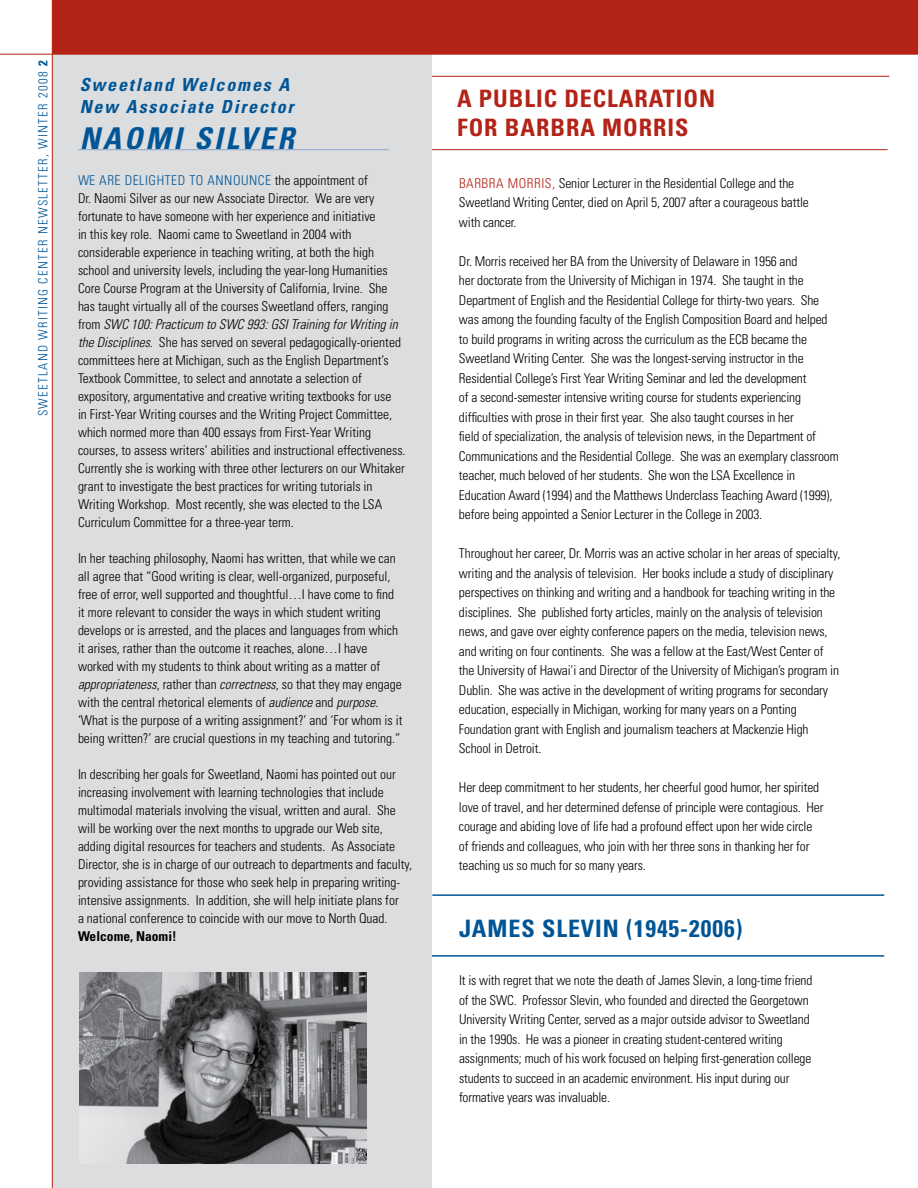
<style>
.page{position:relative;width:918px;height:1188px;background:#fff}
.page>*{position:absolute;margin:0;border:0;box-sizing:border-box;transform-origin:0 0}
.t1{font:italic 700 condensed 30px "Univers";letter-spacing:.1em;color:#005596}
.t2{font:700 condensed 24px/28.8px "Univers";letter-spacing:.04em;color:#b32317}
.t3{font:700 condensed 24px "Univers";letter-spacing:.04em;color:#005596}
.t4{font:italic 700 condensed 18px/21.6px "Univers";letter-spacing:.1em;color:#005596}
.t5{font:300 condensed 13.5px/18px "Univers";letter-spacing:-.01em;color:#000}
.t6{font:700 condensed 13.5px "Univers";color:#000}
.t7{font:300 condensed 12.75px "Univers";letter-spacing:.1em;color:#005596}
.s1{color:#005596}
.s2{font-style:italic}
.s3{color:#b32317}
</style>
<div class="page">
<div style="left:52px;top:42px;width:380px;height:1146px;background:#dcddde"></div>
<div style="left:52px;top:0;width:866px;height:54px;background:#b32317"></div>
<hr style="left:78px;top:149px;width:310px;height:1px;background:#8ba4cc">
<hr style="left:432px;top:76px;width:457px;height:1px;background:#b32317">
<hr style="left:432px;top:149px;width:456px;height:1px;background:#b32317">
<hr style="left:0;top:54px;width:918px;height:1px;background:#b32317">
<hr style="left:52px;top:0;width:1px;height:1188px;background:#b32317">
<img style="left:80px;top:973px;width:287px;height:191px">
<hr style="left:432px;top:894px;width:452px;height:2px;background:#005596">
<hr style="left:432px;top:955px;width:452px;height:2px;background:#005596">
<p class="t7" style="left:35px;top:416px;width:346px;rotate:-90deg">SWEETLAND WRITING CENTER NEWSLETTER, WINTER 2008</p>
<h3 class="t4" style="left:80px;top:74px;width:215px">Sweetland Welcomes A<br>New Associate Director</h3>
<h1 class="t1" style="left:80px;top:120px;width:216px">NAOMI SILVER</h1>
<p class="t5" style="left:78px;top:172px;width:329px"><span class="s1">WE ARE DELIGHTED TO ANNOUNCE</span> the appointment of<br>Dr. Naomi Silver as our new Associate Director. We are very fortunate to have someone with her experience and initiative<br>in this key role. Naomi came to Sweetland in 2004 with considerable experience in teaching writing, at both the high school and university levels, including the year-long Humanities Core Course Program at the University of California, Irvine. She has taught virtually all of the courses Sweetland offers, ranging from <span class="s2">SWC 100: Practicum to SWC 993: GSI Training for Writing in the Disciplines.</span> She has served on several pedagogically-oriented committees here at Michigan, such as the English Department’s Textbook Committee, to select and annotate a selection of expository, argumentative and creative writing textbooks for use<br>in First-Year Writing courses and the Writing Project Committee, which normed more than 400 essays from First-Year Writing courses, to assess writers’ abilities and instructional effectiveness.<br>Currently she is working with three other lecturers on our Whitaker grant to investigate the best practices for writing tutorials in Writing Workshop. Most recently, she was elected to the LSA Curriculum Committee for a three-year term.</p>
<p class="t5" style="left:78px;top:550px;width:326px">In her teaching philosophy, Naomi has written, that while we can all agree that “Good writing is clear, well-organized, purposeful, free of error, well supported and thoughtful…I have come to find it more relevant to consider the ways in which student writing develops or is arrested, and the places and languages from which it arises, rather than the outcome it reaches, alone…I have worked with my students to think about writing as a matter of <span class="s2">appropriateness</span>, rather than <span class="s2">correctness</span>, so that they may engage with the central rhetorical elements of <span class="s2">audience</span> and <span class="s2">purpose</span>. ‘What is the purpose of a writing assignment?’ and ‘For whom is it being written?’ are crucial questions in my teaching and tutoring.”</p>
<p class="t5" style="left:78px;top:766px;width:336px">In describing her goals for Sweetland, Naomi has pointed out our increasing involvement with learning technologies that include multimodal materials involving the visual, written and aural. She will be working over the next months to upgrade our Web site, adding digital resources for teachers and students. As Associate Director, she is in charge of our outreach to departments and faculty, providing assistance for those who seek help in preparing writing&shy;intensive assignments. In addition, she will help initiate plans for<br>a national conference to coincide with our move to North Quad.</p>
<p class="t6" style="left:78px;top:928px;width:100px">Welcome, Naomi!</p>
<h2 class="t2" style="left:457px;top:84px;width:260px">A PUBLIC DECLARATION<br>FOR BARBRA MORRIS</h2>
<p class="t5" style="left:459px;top:173px;width:351px;line-height:19.5px"><span class="s3">BARBRA MORRIS,</span> Senior Lecturer in the Residential College and the<br>Sweetland Writing Center, died on April 5, 2007 after a courageous battle with cancer.</p>
<p class="t5" style="left:459px;top:251px;width:381px;line-height:19.5px">Dr. Morris received her BA from the University of Delaware in 1956 and<br>her doctorate from the University of Michigan in 1974. She taught in the Department of English and the Residential College for thirty-two years. She was among the founding faculty of the English Composition Board and helped to build programs in writing across the curriculum as the ECB became the Sweetland Writing Center. She was the longest-serving instructor in the Residential College’s First Year Writing Seminar and led the development<br>of a second-semester intensive writing course for students experiencing difficulties with prose in their first year. She also taught courses in her<br>field of specialization, the analysis of television news, in the Department of Communications and the Residential College. She was an exemplary classroom teacher, much beloved of her students. She won the LSA Excellence in Education Award (1994) and the Matthews Underclass Teaching Award (1999), before being appointed a Senior Lecturer in the College in 2003.</p>
<p class="t5" style="left:459px;top:544px;width:383px;line-height:19.5px">Throughout her career, Dr. Morris was an active scholar in her areas of specialty, writing and the analysis of television. Her books include a study of disciplinary perspectives on thinking and writing and a handbook for teaching writing in the disciplines. She published forty articles, mainly on the analysis of television news, and gave over eighty conference papers on the media, television news, and writing on four continents. She was a fellow at the East/West Center of the University of Hawai’i and Director of the University of Michigan’s program in Dublin. She was active in the development of writing programs for secondary education, especially in Michigan, working for many years on a Ponting Foundation grant with English and journalism teachers at Mackenzie High School in Detroit.</p>
<p class="t5" style="left:459px;top:778px;width:366px;line-height:19.5px">Her deep commitment to her students, her cheerful good humor, her spirited love of travel, and her determined defense of principle were contagious. Her courage and abiding love of life had a profound effect upon her wide circle of friends and colleagues, who join with her three sons in thanking her for teaching us so much for so many years.</p>
<h2 class="t3" style="left:459px;top:914px;width:285px">JAMES SLEVIN (1945-2006)</h2>
<p class="t5" style="left:459px;top:971px;width:355px;line-height:19.5px">It is with regret that we note the death of James Slevin, a long-time friend of the SWC. Professor Slevin, who founded and directed the Georgetown University Writing Center, served as a major outside advisor to Sweetland in the 1990s. He was a pioneer in creating student-centered writing assignments; much of his work focused on helping first-generation college students to succeed in an academic environment. His input during our formative years was invaluable.</p>
</div>
